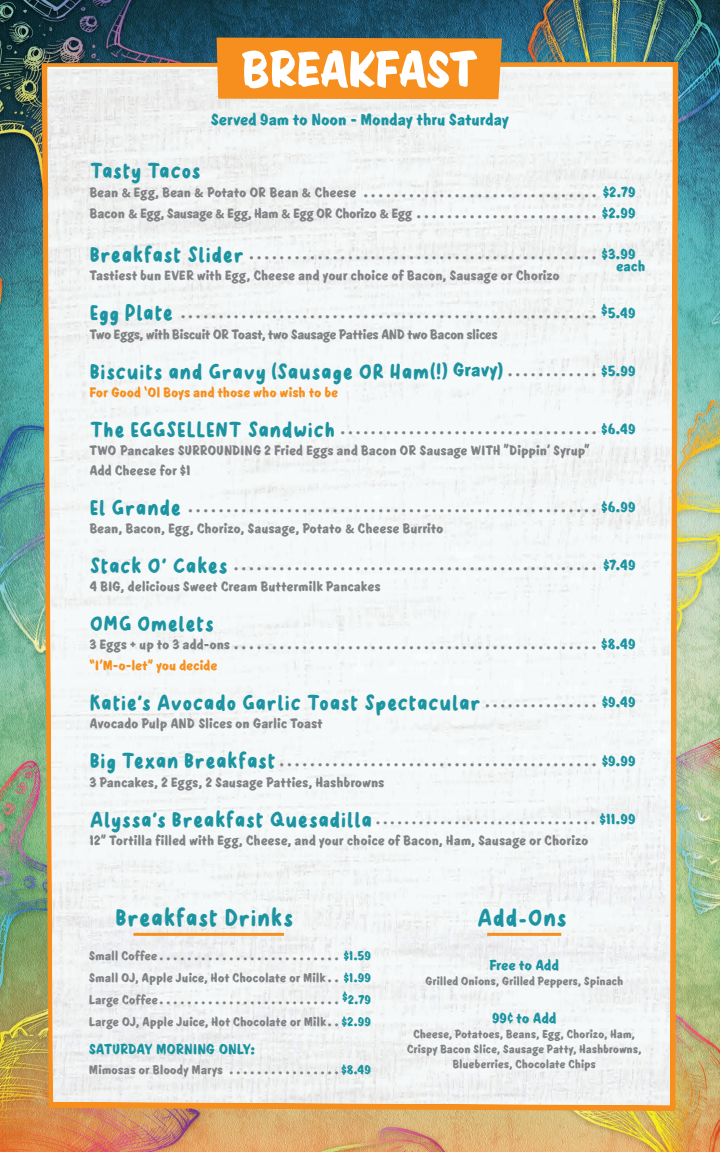
<style>
.page{position:relative;width:720px;height:1152px;background:#fff}
.page>*{position:absolute;margin:0;border:0;box-sizing:border-box;transform-origin:0 0}
.t1{font:55.4px "Sign Painter House Showcard";letter-spacing:.015em;color:#fff}
.t2{font:21px "Helium";letter-spacing:.025em;color:#1c94a1}
.t3{font:18.8px "Helium";letter-spacing:.03em;color:#1c94a1}
.t4{font:18.8px "Helium";letter-spacing:.01em;color:#1c94a1}
.t5{font:18px "Sign Painter Showcard Stunt";letter-spacing:.035em;color:#1c94a1}
.t6{font:16.1px "Sign Painter Showcard Stunt";color:#1c94a1}
.t7{font:16px "Sign Painter Showcard Stunt";letter-spacing:.03em;color:#1c94a1}
.t8{font:15.2px/21px "Sign Painter Showcard Stunt";letter-spacing:.03em;color:#808285}
.t9{font:15.2px/21px "Sign Painter Showcard Stunt";letter-spacing:.005em;color:#808285}
.t10{font:15.2px "Sign Painter Showcard Stunt";letter-spacing:.03em;color:#f68f1e}
.t11{font:14.3px "Sign Painter Showcard Stunt";color:#808285}
.t12{font:14px/22px "Sign Painter Showcard Stunt";letter-spacing:.035em;color:#808285;text-align:justify}
.t13{font:13px/15px "Sign Painter Showcard Stunt";letter-spacing:.03em;color:#808285;text-align:center}
.s1{font-family:"Chalkboard";font-weight:700;font-size:12.5px}
.s2{font-size:16.1px;color:#1c94a1}
.s3{font-family:"Helium";font-size:18.8px;color:#1c94a1}
.s4{color:#f68f1e}
.s5{color:#1c94a1}
</style>
<div class="page">
<img style="left:0;top:0;width:720px;height:1152px">
<img style="left:42px;top:62px;width:636px;height:1049px">
<img style="left:47px;top:69px;width:626px;height:1036px">
<div style="left:217px;top:38px;width:285px;height:61px;background:#f68f1e"></div>
<hr style="left:134px;top:933px;width:150px;height:3px;background:#f68f1e">
<hr style="left:487px;top:933px;width:74px;height:3px;background:#f68f1e">
<h1 class="t1" style="left:243px;top:37px;width:236px">BREAKFAST</h1>
<p class="t5" style="left:211px;top:108px;width:299px">Served 9am to Noon - Monday thru Saturday</p>
<p class="t4" style="left:90px;top:162px;width:113px">Tasty Tacos</p>
<p class="t8" style="left:90px;top:181px;width:547px">Bean <span class="s1">&amp;</span> Egg, Bean <span class="s1">&amp;</span> Potato OR Bean <span class="s1">&amp;</span> Cheese . . . . . . . . . . . . . . . . . . . . . . . . . . . . . . . <span class="s2">$2.79<br></span>Bacon <span class="s1">&amp;</span> Egg, Sausage <span class="s1">&amp;</span> Egg, Ham <span class="s1">&amp;</span> Egg OR Chorizo <span class="s1">&amp;</span> Egg . . . . . . . . . . . . . . . . . . . . . . . . <span class="s2">$2.99</span></p>
<p class="t8" style="left:90px;top:244px;width:547px"><span class="s3">Breakfast Slider</span> . . . . . . . . . . . . . . . . . . . . . . . . . . . . . . . . . . . . . . . . . . . . . . <span class="s2">$3.99<br></span>Tastiest bun EVER with Egg, Cheese and your choice of Bacon, Sausage or Chorizo</p>
<p class="t9" style="left:90px;top:302px;width:547px"><span class="s3">Egg Plate</span> . . . . . . . . . . . . . . . . . . . . . . . . . . . . . . . . . . . . . . . . . . . . . . . . . . . . . . . <sup>$</sup><span class="s2">5.49<br></span>Two Eggs, with Biscuit OR Toast, two Sausage Patties AND two Bacon slices</p>
<p class="t3" style="left:90px;top:362px;width:547px">Biscuits and Gravy <sup>(</sup>Sausage OR Ham<sup>(</sup>!<sup>)</sup> <sup>Gravy)</sup> <sup>.</sup> <sup>.</sup> <sup>.</sup> <sup>.</sup> <sup>.</sup> <sup>.</sup> <sup>.</sup> <sup>.</sup> <sup>.</sup> <sup>.</sup> <sup>.</sup> <sup>.</sup> <sup>$5.99</sup></p>
<p class="t10" style="left:90px;top:383px;width:250px">For Good ‘Ol Boys and those who wish to be</p>
<p class="t8" style="left:90px;top:419px;width:547px"><span class="s3">The EGGSELLENT Sandwich</span> . . . . . . . . . . . . . . . . . . . . . . . . . . . . . . . . . . <span class="s2">$6.49<br></span>TWO Pancakes SURROUNDING 2 Fried Eggs and Bacon OR Sausage WITH "Dippin' Syrup"</p>
<p class="t8" style="left:90px;top:459px;width:102px">Add Cheese for $1</p>
<p class="t8" style="left:90px;top:496px;width:547px"><span class="s3">El Grande</span> . . . . . . . . . . . . . . . . . . . . . . . . . . . . . . . . . . . . . . . . . . . . . . . . . . . . . . <span class="s2">$6.99<br></span>Bean, Bacon, Egg, Chorizo, Sausage, Potato <span class="s1">&amp;</span> Cheese Burrito</p>
<p class="t8" style="left:90px;top:555px;width:547px"><span class="s3">Stack O' Cakes</span> . . . . . . . . . . . . . . . . . . . . . . . . . . . . . . . . . . . . . . . . . . . . . . . . <span class="s2">$7.49<br></span>4 BIG, delicious Sweet Cream Buttermilk Pancakes</p>
<p class="t3" style="left:90px;top:615px;width:126px">OMG Omelets</p>
<p class="t8" style="left:90px;top:633px;width:547px">3 Eggs + up to 3 add-ons . . . . . . . . . . . . . . . . . . . . . . . . . . . . . . . . . . . . . . . . . . . . . . . . <span class="s2">$8.49 </span><span class="s4">“I’M-o-let” you decide</span></p>
<p class="t3" style="left:90px;top:693px;width:547px">Katie's Avocado Garlic Toast Spectacular <sup>.</sup> <sup>.</sup> <sup>.</sup> <sup>.</sup> <sup>.</sup> <sup>.</sup> <sup>.</sup> <sup>.</sup> <sup>.</sup> <sup>.</sup> <sup>.</sup> <sup>.</sup> <sup>.</sup> <sup>.</sup> <sup>.</sup> <sup>$9.49</sup></p>
<p class="t8" style="left:90px;top:713px;width:234px">Avocado Pulp AND Slices on Garlic Toast</p>
<p class="t8" style="left:90px;top:750px;width:547px"><span class="s3">Big Texan Breakfast</span> . . . . . . . . . . . . . . . . . . . . . . . . . . . . . . . . . . . . . . . . . . <span class="s2">$9.99<br></span>3 Pancakes, 2 Eggs, 2 Sausage Patties, Hashbrowns</p>
<p class="t11" style="left:90px;top:811px;width:547px"><span class="s3">Alyssa's Breakfast Quesadilla</span> . . . . . . . . . . . . . . . . . . . . . . . . . . . . . . . <span class="s2">$11.99</span></p>
<p class="t8" style="left:90px;top:830px;width:500px">12” Tortilla filled with Egg, Cheese, and your choice of Bacon, Ham, Sausage or Chorizo</p>
<p class="t6" style="left:617px;top:257px;width:30px">each</p>
<h2 class="t2" style="left:115px;top:907px;width:180px">Breakfast Drinks</h2>
<p class="t12" style="left:89px;top:944px;width:283px">Small Coffee . . . . . . . . . . . . . . . . . . . . . . . . . <span class="s5">$1.59<br></span>Small OJ, Apple Juice, Hot Chocolate or Milk . <span class="s5">$1.99<br></span>Large Coffee . . . . . . . . . . . . . . . . . . . . . . . . . <sup>$</sup><span class="s5">2.79<br></span>Large OJ, Apple Juice, Hot Chocolate or Milk . <span class="s5">$2.99</span></p>
<p class="t7" style="left:89px;top:1039px;width:167px">SATURDAY MORNING ONLY:</p>
<p class="t12" style="left:89px;top:1058px;width:283px">Mimosas or Bloody Marys . . . . . . . . . . . . . . . <span class="s5">$8.49</span></p>
<h2 class="t2" style="left:477px;top:907px;width:91px">Add-Ons</h2>
<p class="t7" style="left:490px;top:955px;width:70px">Free to Add</p>
<p class="t13" style="left:425px;top:973px;width:199px">Grilled Onions, Grilled Peppers, Spinach</p>
<p class="t7" style="left:492px;top:1008px;width:65px">99¢ to Add</p>
<p class="t13" style="left:407px;top:1026px;width:236px">Cheese, Potatoes, Beans, Egg, Chorizo, Ham,<br>Crispy Bacon Slice, Sausage Patty, Hashbrowns,<br>Blueberries, Chocolate Chips</p>
</div>
